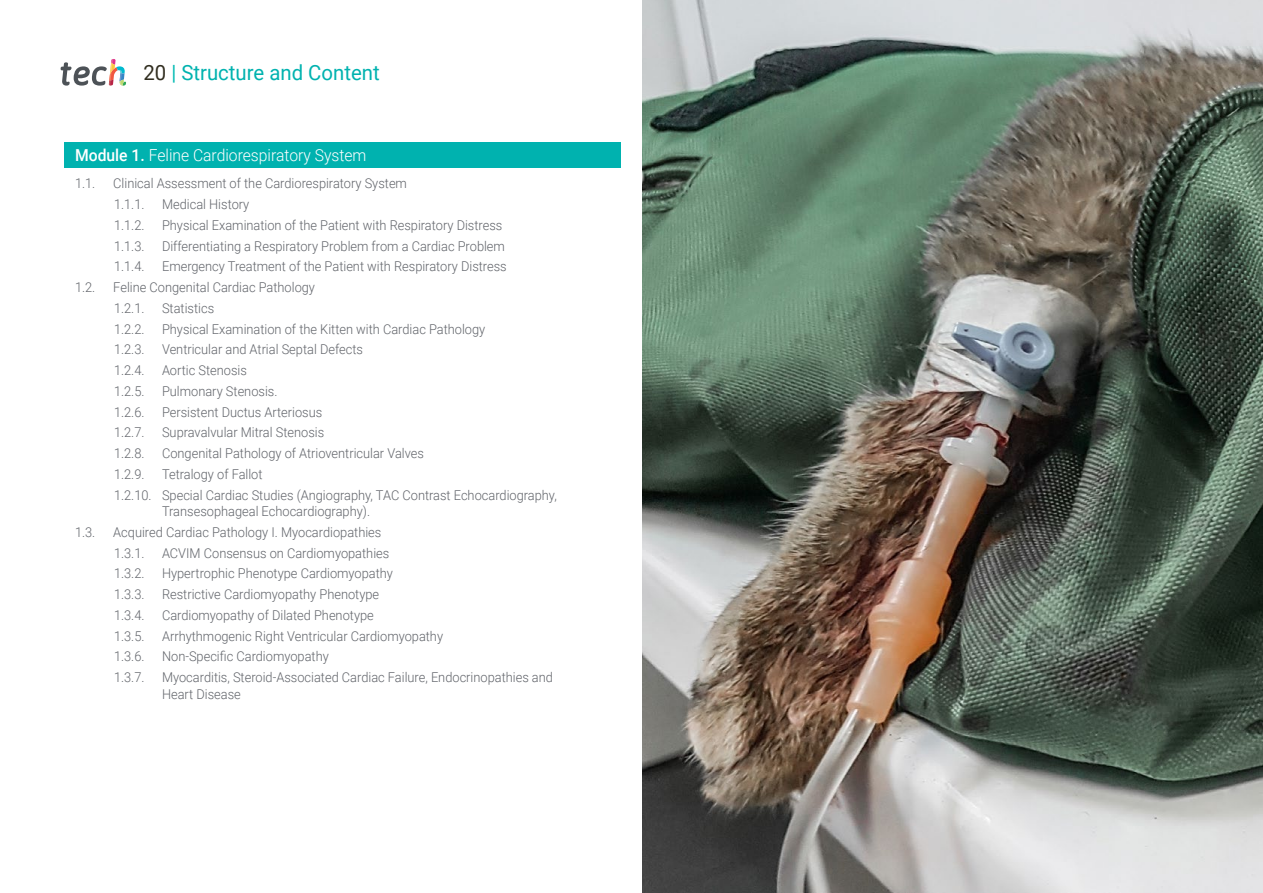
<style>
.page{position:relative;width:1263px;height:893px;background:#fff}
.page>*{position:absolute;margin:0;border:0;box-sizing:border-box;transform-origin:0 0}
.t1{font:21px "Roboto";color:#00b2af}
.t2{font:300 16.5px "Roboto";color:#fff;scale:.95 1}
.t3{font:300 13.5px/20.7px "Roboto";color:#61646a;scale:.95 1}
.s1{color:#312e20}
.s2{color:#00bab2}
.s3{font-weight:500}
</style>
<div class="page">
<div style="left:64px;top:142px;width:557px;height:25px;background:#00b2af"></div>
<svg style="left:61px;top:59px;width:65px;height:27px"></svg>
<img style="left:642px;top:0;width:621px;height:893px">
<h1 class="t1" style="left:144px;top:57px;width:238px"><span class="s1">20</span> <span class="s2">|</span> Structure and Content</h1>
<p class="t2" style="left:75px;top:144px;width:308px"><span class="s3">Module 1.</span> Feline Cardiorespiratory System</p>
<p class="t3" style="left:75px;top:173px;width:23px">1.1.</p>
<p class="t3" style="left:113px;top:173px;width:311px">Clinical Assessment of the Cardiorespiratory System<br>1.1.1.</p>
<p class="t3" style="left:162px;top:193px;width:93px">Medical History</p>
<p class="t3" style="left:114px;top:214px;width:34px">1.1.2.</p>
<p class="t3" style="left:162px;top:214px;width:360px">Physical Examination of the Patient with Respiratory Distress</p>
<p class="t3" style="left:114px;top:235px;width:34px">1.1.3.</p>
<p class="t3" style="left:162px;top:235px;width:362px">Differentiating a Respiratory Problem from a Cardiac Problem</p>
<p class="t3" style="left:114px;top:256px;width:34px">1.1.4.</p>
<p class="t3" style="left:162px;top:256px;width:364px">Emergency Treatment of the Patient with Respiratory Distress</p>
<p class="t3" style="left:75px;top:276px;width:23px">1.2.</p>
<p class="t3" style="left:113px;top:276px;width:214px">Feline Congenital Cardiac Pathology<br>1.2.1.</p>
<p class="t3" style="left:162px;top:297px;width:56px">Statistics</p>
<p class="t3" style="left:114px;top:318px;width:34px">1.2.2.</p>
<p class="t3" style="left:162px;top:318px;width:342px">Physical Examination of the Kitten with Cardiac Pathology</p>
<p class="t3" style="left:114px;top:339px;width:34px">1.2.3.</p>
<p class="t3" style="left:162px;top:339px;width:213px">Ventricular and Atrial Septal Defects</p>
<p class="t3" style="left:114px;top:359px;width:34px">1.2.4.</p>
<p class="t3" style="left:162px;top:359px;width:91px">Aortic Stenosis</p>
<p class="t3" style="left:114px;top:380px;width:34px">1.2.5.</p>
<p class="t3" style="left:162px;top:380px;width:123px">Pulmonary Stenosis.</p>
<p class="t3" style="left:114px;top:401px;width:34px">1.2.6.</p>
<p class="t3" style="left:162px;top:401px;width:170px">Persistent Ductus Arteriosus</p>
<p class="t3" style="left:114px;top:422px;width:34px">1.2.7.</p>
<p class="t3" style="left:162px;top:422px;width:172px">Supravalvular Mitral Stenosis</p>
<p class="t3" style="left:114px;top:442px;width:34px">1.2.8.</p>
<p class="t3" style="left:162px;top:442px;width:277px">Congenital Pathology of Atrioventricular Valves</p>
<p class="t3" style="left:114px;top:463px;width:34px">1.2.9.</p>
<p class="t3" style="left:114px;top:463px;width:468px;text-indent:48px">Tetralogy of Fallot<br>1.2.10. Special Cardiac Studies (Angiography, TAC Contrast Echocardiography,</p>
<p class="t3" style="left:162px;top:500px;width:220px">Transesophageal Echocardiography).</p>
<p class="t3" style="left:75px;top:521px;width:23px">1.3.</p>
<p class="t3" style="left:113px;top:521px;width:284px">Acquired Cardiac Pathology I. Myocardiopathies<br>1.3.1.</p>
<p class="t3" style="left:162px;top:542px;width:241px">ACVIM Consensus on Cardiomyopathies</p>
<p class="t3" style="left:114px;top:563px;width:34px">1.3.2.</p>
<p class="t3" style="left:162px;top:563px;width:245px">Hypertrophic Phenotype Cardiomyopathy</p>
<p class="t3" style="left:114px;top:583px;width:34px">1.3.3.</p>
<p class="t3" style="left:162px;top:583px;width:230px">Restrictive Cardiomyopathy Phenotype</p>
<p class="t3" style="left:114px;top:604px;width:34px">1.3.4.</p>
<p class="t3" style="left:162px;top:604px;width:224px">Cardiomyopathy of Dilated Phenotype</p>
<p class="t3" style="left:114px;top:625px;width:34px">1.3.5.</p>
<p class="t3" style="left:162px;top:625px;width:297px">Arrhythmogenic Right Ventricular Cardiomyopathy</p>
<p class="t3" style="left:114px;top:646px;width:34px">1.3.6.</p>
<p class="t3" style="left:162px;top:646px;width:177px">Non-Specific Cardiomyopathy</p>
<p class="t3" style="left:114px;top:666px;width:34px">1.3.7.</p>
<p class="t3" style="left:162px;top:669px;width:413px;line-height:16.5px">Myocarditis, Steroid-Associated Cardiac Failure, Endocrinopathies and<br>Heart Disease</p>
</div>
